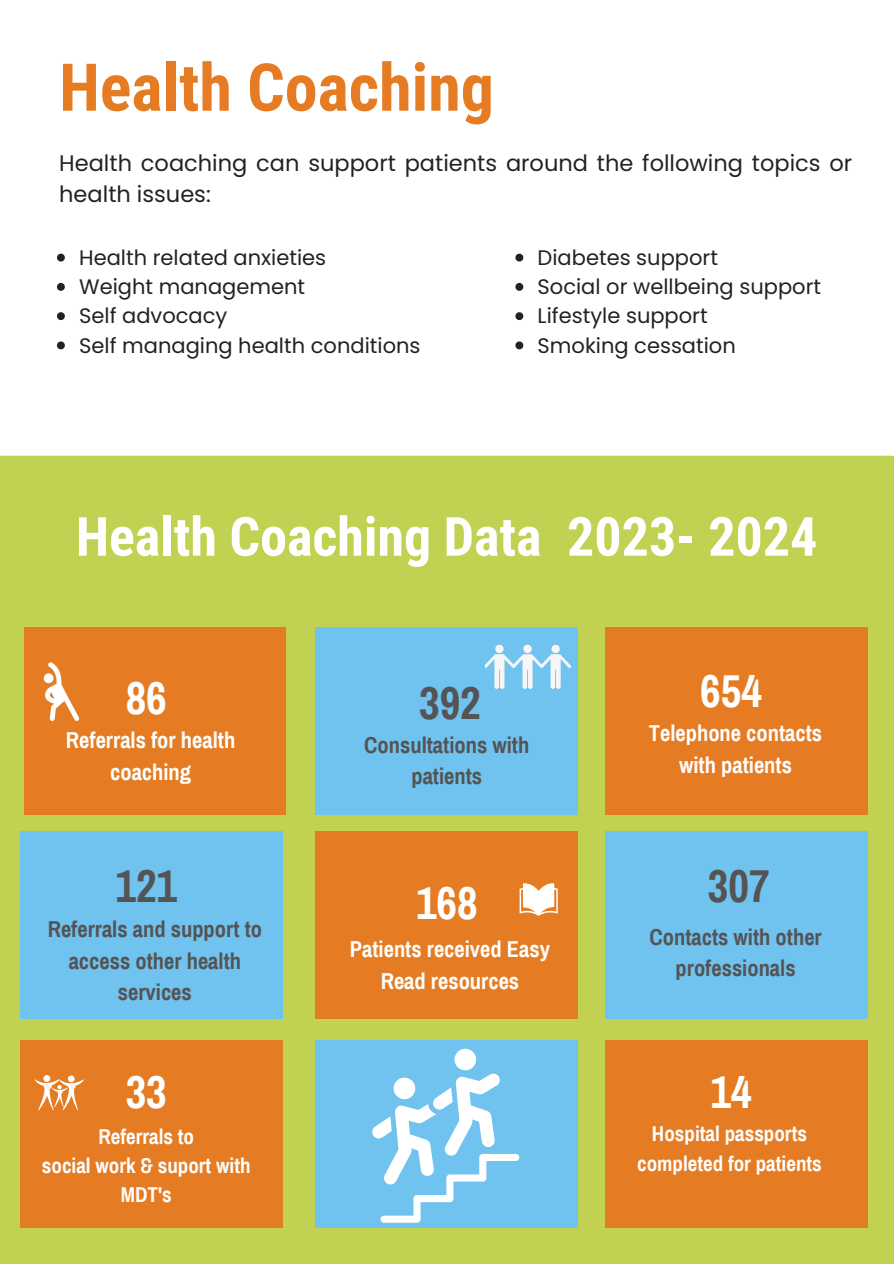
<style>
.page{position:relative;width:894px;height:1264px;background:#fff}
.page>*{position:absolute;margin:0;border:0;box-sizing:border-box;transform-origin:0 0}
.t1{font:700 66px "Roboto Condensed";color:#e57c23}
.t2{font:700 54px "Roboto Condensed";color:#fff}
.t3{font:700 45px "Archivo Narrow";color:#fff}
.t4{font:700 45px "Archivo Narrow";color:#545454}
.t5{font:700 22.5px/31.5px "Archivo Narrow";color:#545454;text-align:center}
.t6{font:700 22.5px/31.5px "Archivo Narrow";color:#fff;text-align:center}
.t7{font:22.5px/30.3px "Poppins";color:#222}
.t8{font:21px "Poppins";color:#222}
.t9{font:700 21px/29.2px "Archivo Narrow";color:#fff;text-align:center}
</style>
<div class="page">
<div style="left:0;top:0;width:893px;height:1263px;background:#c1d252"></div>
<div style="left:0;top:0;width:893px;height:455px;background:#fff"></div>
<div style="left:24px;top:627px;width:262px;height:188px;background:#e57c23"></div>
<div style="left:20px;top:830px;width:262px;height:188px;background:#70c2ef"></div>
<div style="left:20px;top:1039px;width:262px;height:188px;background:#e57c23"></div>
<div style="left:605px;top:627px;width:262px;height:188px;background:#e57c23"></div>
<div style="left:605px;top:830px;width:262px;height:188px;background:#70c2ef"></div>
<div style="left:605px;top:1039px;width:262px;height:188px;background:#e57c23"></div>
<div style="left:316px;top:627px;width:261px;height:188px;background:#70c2ef"></div>
<div style="left:316px;top:830px;width:261px;height:188px;background:#e57c23"></div>
<svg style="left:519px;top:883px;width:38px;height:32px"></svg>
<svg style="left:485px;top:644px;width:86px;height:45px"></svg>
<div style="left:43px;top:1075px;width:7px;height:6px;background:#fff;border-radius:50%"></div>
<svg style="left:68px;top:1075px;width:7px;height:7px"></svg>
<svg style="left:34px;top:1078px;width:50px;height:32px"></svg>
<svg style="left:44px;top:662px;width:35px;height:59px"></svg>
<div style="left:44px;top:673px;width:9px;height:10px;background:#fff;border-radius:50%"></div>
<div style="left:316px;top:1040px;width:261px;height:187px;background:#70c2ef"></div>
<svg style="left:372px;top:1048px;width:147px;height:174px"></svg>
<svg style="left:57px;top:254px;width:8px;height:7px"></svg>
<svg style="left:57px;top:283px;width:8px;height:8px"></svg>
<svg style="left:57px;top:312px;width:8px;height:8px"></svg>
<svg style="left:57px;top:341px;width:8px;height:8px"></svg>
<svg style="left:515px;top:254px;width:8px;height:7px"></svg>
<svg style="left:515px;top:283px;width:8px;height:8px"></svg>
<svg style="left:515px;top:312px;width:8px;height:8px"></svg>
<svg style="left:515px;top:341px;width:8px;height:8px"></svg>
<p class="t1" style="left:59px;top:49px;width:436px">Health Coaching</p>
<p class="t7" style="left:59px;top:148px;width:794px">Health coaching can support patients around the following topics or health issues:</p>
<p class="t8" style="left:79px;top:243px;width:248px">Health related anxieties</p>
<p class="t8" style="left:79px;top:272px;width:227px">Weight management</p>
<p class="t8" style="left:79px;top:301px;width:150px">Self advocacy</p>
<p class="t8" style="left:79px;top:331px;width:343px">Self managing health conditions</p>
<h2 class="t8" style="left:537px;top:243px;width:182px">Diabetes support</h2>
<p class="t8" style="left:537px;top:272px;width:285px">Social or wellbeing support</p>
<p class="t8" style="left:537px;top:301px;width:172px">Lifestyle support</p>
<h4 class="t8" style="left:537px;top:331px;width:200px">Smoking cessation</h4>
<h3 class="t2" style="left:76px;top:505px;width:742px">Health Coaching Data 2023- 2024</h3>
<p class="t3" style="left:126px;top:674px;width:43px">86</p>
<p class="t4" style="left:419px;top:679px;width:63px">392</p>
<h3 class="t3" style="left:700px;top:667px;width:63px">654</h3>
<h1 class="t6" style="left:66px;top:724px;width:171px">Referrals for health coaching</h1>
<h4 class="t5" style="left:364px;top:729px;width:167px">Consultations with patients</h4>
<p class="t6" style="left:648px;top:718px;width:175px">Telephone contacts with patients</p>
<h4 class="t4" style="left:115px;top:862px;width:63px">121</h4>
<p class="t5" style="left:48px;top:913px;width:216px">Referrals and support to access other health services</p>
<p class="t3" style="left:416px;top:879px;width:63px">168</p>
<p class="t6" style="left:350px;top:934px;width:202px">Patients received Easy<br>Read resources</p>
<h4 class="t4" style="left:707px;top:862px;width:63px">307</h4>
<h3 class="t5" style="left:649px;top:921px;width:174px">Contacts with other professionals</h3>
<p class="t3" style="left:126px;top:1068px;width:43px">33</p>
<h4 class="t3" style="left:710px;top:1068px;width:43px">14</h4>
<h3 class="t9" style="left:42px;top:1122px;width:210px">Referrals to<br>social work &amp; suport with<br>MDT's</h3>
<p class="t9" style="left:637px;top:1119px;width:186px">Hospital passports completed for patients</p>
</div>
